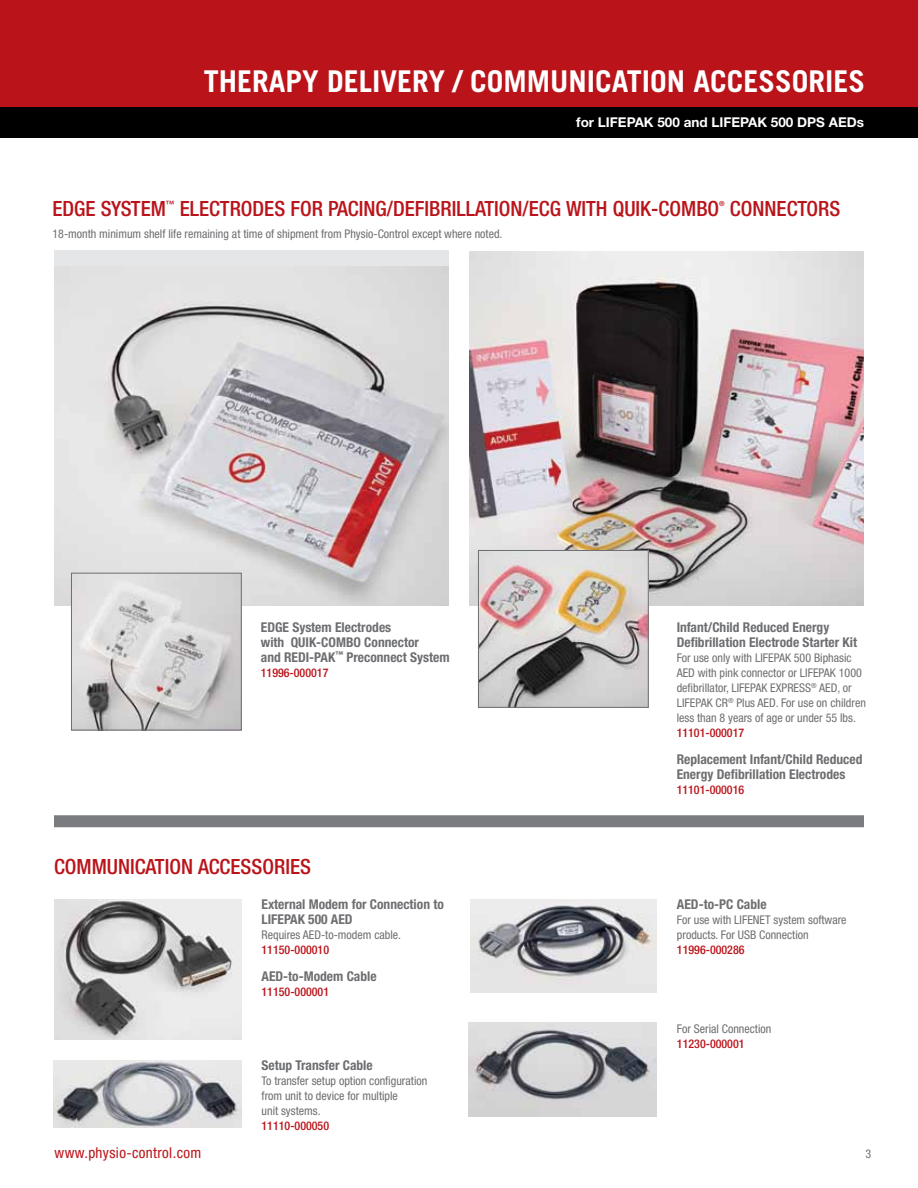
<style>
.page{position:relative;width:918px;height:1188px;background:#fff}
.page>*{position:absolute;margin:0;border:0;box-sizing:border-box;transform-origin:0 0}
.t1{font:700 30px "Trade Gothic LT Std";color:#fff}
.t2{font:500 condensed 21px "Helvetica Neue LTW1 G";color:#ba141a}
.t3{font:condensed 15px "Helvetica Neue LT Std";letter-spacing:.025em;color:#ba141a}
.t4{font:700 condensed 13.5px/15px "Helvetica Neue LT Pro";color:#6d6e71}
.t5{font:700 13.5px "Helvetica Neue LT Std";color:#fff}
.t6{font:condensed 12px/15px "Helvetica Neue LTW1 G";color:#6d6e71}
.t7{font:500 condensed 12px "Helvetica Neue LTW1 G";color:#ba141a}
.t8{font:500 condensed 8.7px "Helvetica Neue LTW1 G";color:#ba141a}
.t9{font:500 condensed 7.05px "Helvetica Neue LTW1 G";color:#ba141a}
</style>
<div class="page">
<div style="left:0;top:0;width:918px;height:137px;background:#ba141a"></div>
<div style="left:0;top:107px;width:918px;height:30px;background:#000"></div>
<img style="left:469px;top:252px;width:395px;height:353px">
<img style="left:54px;top:899px;width:187px;height:140px">
<div style="left:54px;top:250px;width:395px;height:355px;background:#e5e6e7"></div>
<img style="left:54px;top:267px;width:395px;height:338px">
<img style="left:73px;top:575px;width:167px;height:153px">
<div style="left:71px;top:573px;width:171px;height:157px;border:1px solid #6d6e71"></div>
<img style="left:480px;top:552px;width:166px;height:154px">
<div style="left:478px;top:550px;width:170px;height:158px;border:1px solid #6d6e71"></div>
<img style="left:53px;top:1060px;width:188px;height:68px">
<img style="left:470px;top:899px;width:186px;height:94px">
<img style="left:469px;top:1023px;width:187px;height:93px">
<div style="left:54px;top:815px;width:810px;height:12px;background:#7b7c7f;border:2px solid #6d6e71"></div>
<h1 class="t1" style="left:204px;top:63px;width:50px">THERAP</h1>
<h1 class="t1" style="left:302px;top:63px;width:202px">Y DELIVERY / COMMUNICATION</h1>
<h1 class="t1" style="left:694px;top:63px;width:17px">ACCESSORIES</h1>
<p class="t5" style="left:576px;top:113px;width:289px">for LIFEPAK 500 and LIFEPAK 500 DPS AEDs</p>
<h2 class="t2" style="left:52px;top:196px;width:115px">EDGE SYSTEM</h2>
<p class="t8" style="left:166px;top:199px;width:10px">™</p>
<h2 class="t2" style="left:180px;top:196px;width:541px">ELECTRODES FOR PACING/DEFIBRILLATION/ECG WITH QUIK-COMBO</h2>
<p class="t9" style="left:719px;top:199px;width:7px">®</p>
<h2 class="t2" style="left:730px;top:196px;width:112px">CONNECTORS</h2>
<p class="t6" style="left:52px;top:226px;width:452px">18-month minimum shelf life remaining at time of shipment from Physio-Control except where noted.</p>
<p class="t4" style="left:261px;top:619px;width:190px">EDGE System Electrodes<br>with QUIK-COMBO Connector<br>and REDI-PAK<sup>™</sup> Preconnect System</p>
<p class="t7" style="left:261px;top:665px;width:69px">11996-000017</p>
<h2 class="t2" style="left:54px;top:853px;width:259px">COMMUNICATION ACCESSORIES</h2>
<p class="t4" style="left:262px;top:897px;width:184px">External Modem for Connection to<br>LIFEPAK 500 AED</p>
<p class="t6" style="left:262px;top:927px;width:141px">Requires AED-to-modem cable.</p>
<p class="t7" style="left:262px;top:942px;width:69px">11150-000010</p>
<p class="t4" style="left:262px;top:969px;width:117px">AED-to-Modem Cable</p>
<p class="t7" style="left:262px;top:984px;width:69px">11150-000001</p>
<p class="t4" style="left:262px;top:1058px;width:113px">Setup Transfer Cable</p>
<p class="t6" style="left:262px;top:1074px;width:167px">To transfer setup option configuration from unit to device for multiple<br>unit systems.</p>
<p class="t7" style="left:262px;top:1119px;width:69px">11110-000050</p>
<p class="t4" style="left:677px;top:620px;width:182px">Infant/Child Reduced Energy<br>Defibrillation Electrode Starter Kit</p>
<p class="t6" style="left:677px;top:651px;width:191px">For use only with LIFEPAK 500 Biphasic AED with pink connector or LIFEPAK 1000 defibrillator, LIFEPAK EXPRESS<sup>®</sup> AED, or LIFEPAK CR<sup>®</sup> Plus AED. For use on children less than 8 years of age or under 55 lbs.</p>
<p class="t7" style="left:677px;top:726px;width:69px">11101-000017</p>
<p class="t4" style="left:677px;top:752px;width:187px">Replacement Infant/Child Reduced<br>Energy Defibrillation Electrodes</p>
<p class="t7" style="left:677px;top:783px;width:69px">11101-000016</p>
<p class="t4" style="left:677px;top:897px;width:91px">AED-to-PC Cable</p>
<p class="t6" style="left:677px;top:912px;width:171px">For use with LIFENET system software products. For USB Connection</p>
<p class="t7" style="left:677px;top:942px;width:69px">11996-000286</p>
<p class="t6" style="left:677px;top:1021px;width:96px">For Serial Connection</p>
<p class="t7" style="left:677px;top:1036px;width:69px">11230-000001</p>
<p class="t3" style="left:55px;top:1144px;width:148px">www.physio-control.com</p>
<p class="t6" style="left:866px;top:1146px;width:7px">3</p>
</div>
